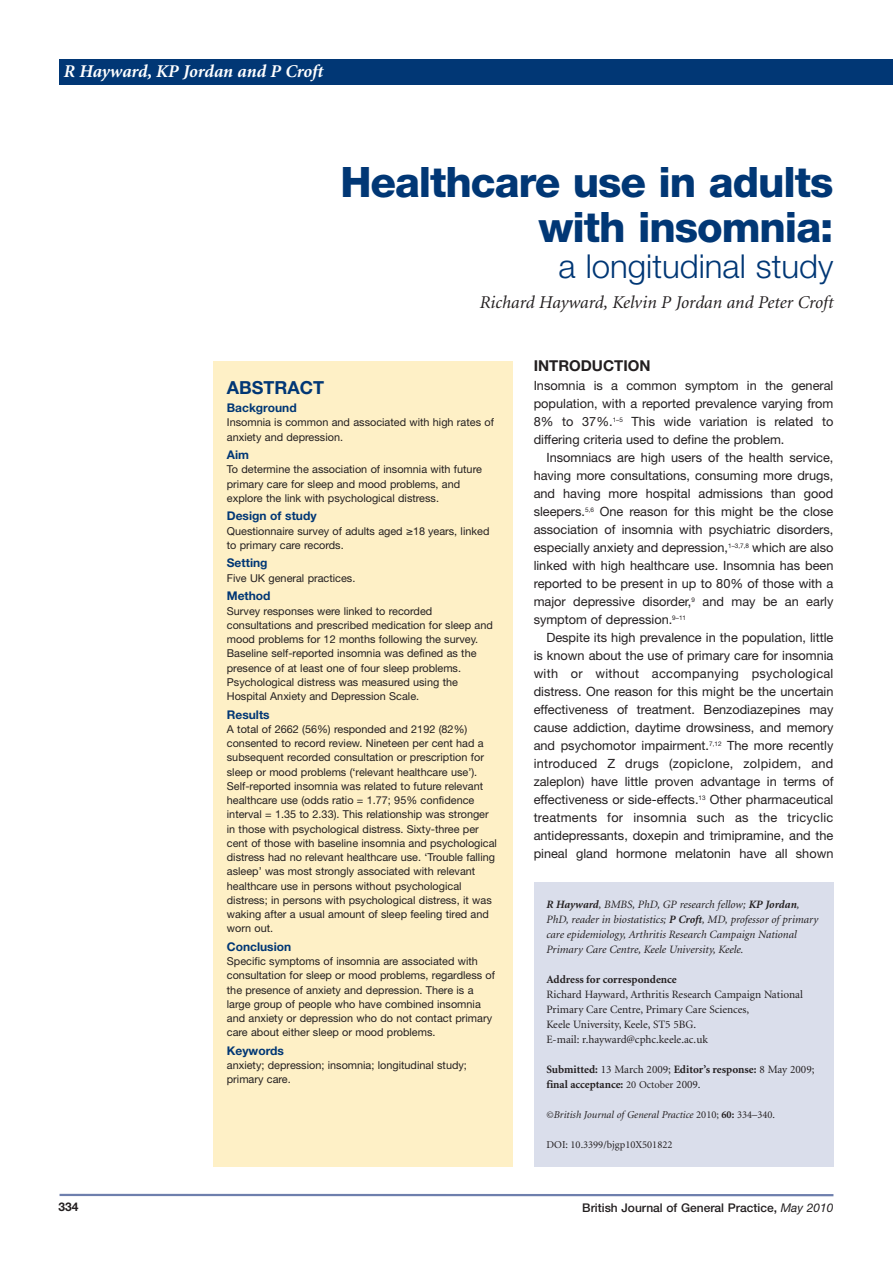
<style>
.page{position:relative;width:893px;height:1263px;background:#fff}
.page>*{position:absolute;margin:0;border:0;box-sizing:border-box;transform-origin:0 0}
.t1{font:800 42px/45px "Helvetica Neue";letter-spacing:-.025em;color:#013775;text-align:right}
.t2{font:300 33px "Helvetica Neue";color:#013775}
.t3{font:italic 18px "Minion";color:#231f20}
.t4{font:italic 700 18px "Minion";color:#fff}
.t5{font:700 18px "Helvetica Neue";color:#013775}
.t6{font:700 15px "Helvetica Neue";color:#231f20}
.t7{font:12.75px/18px "Helvetica Neue";color:#231f20;text-align:justify}
.t8{font:700 12px "Helvetica Neue";color:#013775}
.t9{font:500 12px "Helvetica Neue";color:#231f20}
.t10{font:700 12px "Helvetica Neue";color:#231f20}
.t11{font:italic 11.25px/15px "Minion";color:#231f20}
.t12{font:11.25px/15px "Minion";color:#231f20}
.t13{font:700 11.25px/15px "Minion";color:#231f20}
.t14{font:10.8px/14.2px "Helvetica Neue";color:#231f20}
.t15{font:italic 10.5px "Minion";color:#231f20}
.t16{font:10.5px "Minion";color:#231f20}
.s1{font-weight:700}
.s2{font-weight:400}
.s3{font-weight:400;font-size:10.5px}
.s4{font-style:normal}
.s5{font-weight:700;font-style:normal}
.s6{font-weight:400;font-style:italic}
</style>
<div class="page">
<div style="left:213px;top:361px;width:299px;height:806px;background:#fef0c6"></div>
<div style="left:534px;top:882px;width:299px;height:285px;background:#dadeeb"></div>
<hr style="left:60px;top:1194px;width:773px;height:2px;background:#6e7fad">
<div style="left:60px;top:60px;width:833px;height:25px;background:#013775"></div>
<h3 class="t4" style="left:64px;top:64px;width:261px">R Hayward, KP Jordan and P Croft</h3>
<h1 class="t1" style="left:340px;top:163px;width:495px">Healthcare use in adults with insomnia:</h1>
<h2 class="t2" style="left:558px;top:254px;width:276px">a longitudinal study</h2>
<h3 class="t3" style="left:480px;top:296px;width:355px">Richard Hayward, Kelvin P Jordan and Peter Croft</h3>
<p class="t10" style="left:58px;top:1202px;width:22px">334</p>
<h3 class="t5" style="left:227px;top:381px;width:99px">ABSTRACT</h3>
<p class="t8" style="left:227px;top:404px;width:71px">Background</p>
<p class="t14" style="left:227px;top:417px;width:269px">Insomnia is common and associated with high rates of anxiety and depression.</p>
<p class="t8" style="left:227px;top:451px;width:24px">Aim</p>
<p class="t14" style="left:227px;top:464px;width:257px">To determine the association of insomnia with future primary care for sleep and mood problems, and explore the link with psychological distress.</p>
<p class="t8" style="left:227px;top:512px;width:91px">Design of study</p>
<p class="t14" style="left:227px;top:525px;width:264px">Questionnaire survey of adults aged ≥18 years, linked to primary care records.</p>
<p class="t8" style="left:227px;top:559px;width:42px">Setting</p>
<p class="t14" style="left:227px;top:572px;width:130px">Five UK general practices.</p>
<p class="t8" style="left:227px;top:592px;width:45px">Method</p>
<p class="t14" style="left:227px;top:605px;width:268px">Survey responses were linked to recorded consultations and prescribed medication for sleep and mood problems for 12 months following the survey.<br>Baseline self-reported insomnia was defined as the presence of at least one of four sleep problems.<br>Psychological distress was measured using the Hospital Anxiety and Depression Scale.</p>
<p class="t8" style="left:227px;top:710px;width:44px">Results</p>
<p class="t14" style="left:227px;top:723px;width:272px">A total of 2662 (56%) responded and 2192 (82%) consented to record review. Nineteen per cent had a subsequent recorded consultation or prescription for sleep or mood problems (‘relevant healthcare use’).<br>Self-reported insomnia was related to future relevant healthcare use (odds ratio = 1.77; 95% confidence interval = 1.35 to 2.33). This relationship was stronger in those with psychological distress. Sixty-three per cent of those with baseline insomnia and psychological distress had no relevant healthcare use. ‘Trouble falling asleep’ was most strongly associated with relevant healthcare use in persons without psychological distress; in persons with psychological distress, it was waking after a usual amount of sleep feeling tired and worn out.</p>
<p class="t8" style="left:227px;top:942px;width:66px">Conclusion</p>
<p class="t14" style="left:227px;top:955px;width:270px">Specific symptoms of insomnia are associated with consultation for sleep or mood problems, regardless of the presence of anxiety and depression. There is a large group of people who have combined insomnia and anxiety or depression who do not contact primary care about either sleep or mood problems.</p>
<p class="t8" style="left:227px;top:1046px;width:59px">Keywords</p>
<p class="t14" style="left:227px;top:1059px;width:242px">anxiety; depression; insomnia; longitudinal study; primary care.</p>
<h3 class="t6" style="left:534px;top:360px;width:118px">INTRODUCTION</h3>
<p class="t7" style="left:534px;top:378px;width:301px">Insomnia is a common symptom in the general population, with a reported prevalence varying from 8% to 37%.<sup>1–5</sup> This wide variation is related to differing criteria used to define the problem.</p>
<p class="t7" style="left:534px;top:450px;width:301px;text-indent:13px">Insomniacs are high users of the health service, having more consultations, consuming more drugs, and having more hospital admissions than good sleepers.<sup>5,6</sup> One reason for this might be the close association of insomnia with psychiatric disorders, especially anxiety and depression,<sup>1–3,7,8</sup> which are also linked with high healthcare use. Insomnia has been reported to be present in up to 80% of those with a major depressive disorder,<sup>9</sup> and may be an early symptom of depression.<sup>9–11</sup></p>
<p class="t7" style="left:534px;top:630px;width:301px;text-indent:13px">Despite its high prevalence in the population, little is known about the use of primary care for insomnia with or without accompanying psychological distress. One reason for this might be the uncertain effectiveness of treatment. Benzodiazepines may cause addiction, daytime drowsiness, and memory and psychomotor impairment.<sup>7,12</sup> The more recently introduced Z drugs (zopiclone, zolpidem, and zaleplon) have little proven advantage in terms of effectiveness or side-effects.<sup>13</sup> Other pharmaceutical treatments for insomnia such as the tricyclic antidepressants, doxepin and trimipramine, and the pineal gland hormone melatonin have all shown</p>
<p class="t11" style="left:546px;top:897px;width:273px"><span class="s1">R Hayward</span>, BMBS, PhD, GP research fellow; <span class="s1">KP Jordan</span>, PhD, reader in biostatistics; <span class="s1">P Croft</span>, MD, professor of primary care epidemiology, Arthritis Research Campaign National Primary Care Centre, Keele University, Keele.</p>
<p class="t13" style="left:546px;top:972px;width:132px">Address for correspondence</p>
<p class="t12" style="left:546px;top:987px;width:258px">Richard Hayward, Arthritis Research Campaign National Primary Care Centre, Primary Care Sciences,<br>Keele University, Keele, ST5 5BG.<br>E-mail: r.hayward@cphc.keele.ac.uk</p>
<p class="t13" style="left:546px;top:1062px;width:270px">Submitted: <span class="s2">13 March 2009;</span> Editor’s response: <span class="s2">8 May 2009; </span>final acceptance: <span class="s3">20 October</span> <span class="s2">2009.</span></p>
<p class="t15" style="left:546px;top:1110px;width:230px"><span class="s4">©</span>British Journal of General Practice <span class="s4">2010;</span> <span class="s5">60:</span> <span class="s4">334–340.</span></p>
<p class="t16" style="left:546px;top:1140px;width:128px">DOI: 10.3399/bjgp10X501822</p>
<p class="t9" style="left:582px;top:1203px;width:253px">British Journal of General Practice, <span class="s6">May 2010</span></p>
</div>
